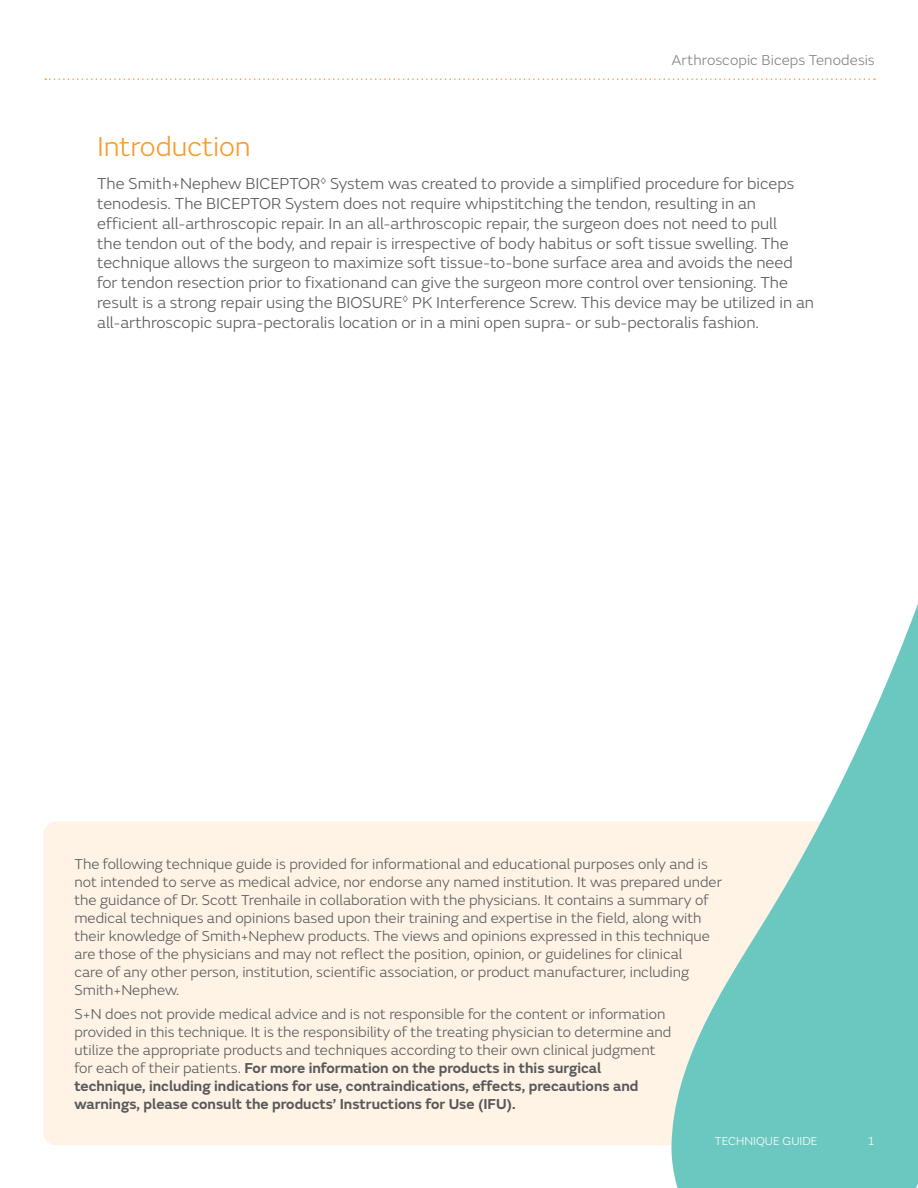
<style>
.page{position:relative;width:918px;height:1188px;background:#fff}
.page>*{position:absolute;margin:0;border:0;box-sizing:border-box;transform-origin:0 0}
.Orange_Paragraph_Hea{font:300 28.5px "SN Emeric";letter-spacing:-.005em;color:#f89c28}
.Body_Text_11_13_2{font:300 16.5px/19.8px "SN Emeric";color:#57585a}
.Body_Text_10_12{font:300 15px/18px "SN Emeric";color:#57585a}
.t1{font:300 15px "SN Emeric";letter-spacing:.005em;color:#808285}
.t2{font:300 12px "SN Emeric";color:#fff}
.s1{font-weight:600}
</style>
<div class="page">
<div style="left:43px;top:821px;width:626px;height:324px;background:#fef3e5"></div>
<svg style="left:45px;top:78px;width:624px;height:2px"></svg>
<svg style="left:669px;top:78px;width:249px;height:1110px"></svg>
<p class="t1" style="left:671px;top:51px;width:205px">Arthroscopic Biceps Tenodesis</p>
<p class="Orange_Paragraph_Hea" style="left:97px;top:129px;width:155px">Introduction</p>
<p class="Body_Text_11_13_2" style="left:97px;top:174px;width:718px">The Smith+Nephew BICEPTOR<sup>◊</sup> System was created to provide a simplified procedure for biceps tenodesis. The BICEPTOR System does not require whipstitching the tendon, resulting in an efficient all-arthroscopic repair. In an all-arthroscopic repair, the surgeon does not need to pull<br>the tendon out of the body, and repair is irrespective of body habitus or soft tissue swelling. The technique allows the surgeon to maximize soft tissue-to-bone surface area and avoids the need for tendon resection prior to fixationand can give the surgeon more control over tensioning. The result is a strong repair using the BIOSURE<sup>◊</sup> PK Interference Screw. This device may be utilized in an all-arthroscopic supra-pectoralis location or in a mini open supra- or sub-pectoralis fashion.</p>
<p class="Body_Text_10_12" style="left:74px;top:855px;width:649px">The following technique guide is provided for informational and educational purposes only and is not intended to serve as medical advice, nor endorse any named institution. It was prepared under the guidance of Dr. Scott Trenhaile in collaboration with the physicians. It contains a summary of medical techniques and opinions based upon their training and expertise in the field, along with their knowledge of Smith+Nephew products. The views and opinions expressed in this technique are those of the physicians and may not reflect the position, opinion, or guidelines for clinical<br>care of any other person, institution, scientific association, or product manufacturer, including Smith+Nephew.</p>
<p class="Body_Text_10_12" style="left:74px;top:1005px;width:599px">S+N does not provide medical advice and is not responsible for the content or information provided in this technique. It is the responsibility of the treating physician to determine and utilize the appropriate products and techniques according to their own clinical judgment for each of their patients. <span class="s1">For more information on the products in this surgical technique, including indications for use, contraindications, effects, precautions and warnings, please consult the products’ Instructions for Use (IFU).</span></p>
<p class="t2" style="left:715px;top:1134px;width:104px">TECHNIQUE GUIDE</p>
<p class="t2" style="left:868px;top:1134px;width:9px">1</p>
</div>
